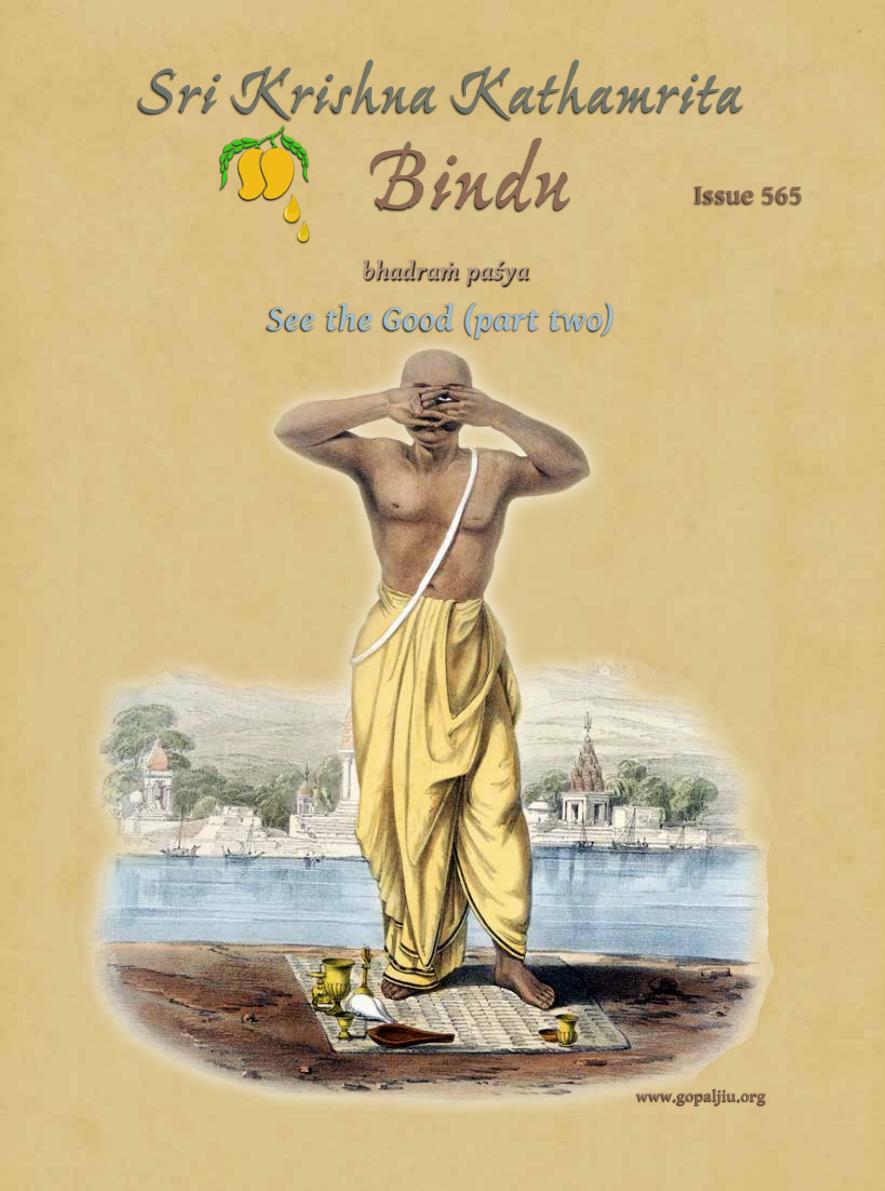
<style>
.page{position:relative;width:885px;height:1191px;background:#fff}
.page>*{position:absolute;margin:0;border:0;box-sizing:border-box;transform-origin:0 0}
.t1{font:700 96px "Ex Ponto Pro";letter-spacing:.01em;color:#8f6b57}
.t2{font:700 69px "Ex Ponto Pro";letter-spacing:.01em;color:#71766c}
.t3{font:italic 700 36px "Gentium Basic";letter-spacing:.015em;color:#a1bcca}
.t4{font:700 27.15px "Gentium Basic";color:#8f6b57}
.t5{font:italic 700 26.1px "Gentium Basic";letter-spacing:.015em;color:#b49a85}
.t6{font:700 16.65px "Gentium Basic";color:#8f6b57}
</style>
<div class="page">
<div style="left:692px;top:186px;width:109px;height:21px;background:#000;opacity:.75"></div>
<div style="left:264px;top:301px;width:350px;height:40px;background:#000;opacity:.75"></div>
<div style="left:136px;top:60px;width:607px;height:63px;background:#000;opacity:.75"></div>
<div style="left:369px;top:138px;width:201px;height:75px;background:#000;opacity:.75"></div>
<img style="left:212px;top:118px;width:110px;height:136px">
<div style="left:362px;top:260px;width:168px;height:28px;background:#000;opacity:.85"></div>
<img style="left:69px;top:334px;width:739px;height:778px">
<p class="t2" style="left:139px;top:48px;width:604px">Sri Krishna Kathamrita</p>
<h1 class="t1" style="left:366px;top:119px;width:206px">Bindu</h1>
<p class="t4" style="left:694px;top:173px;width:110px">Issue 565</p>
<p class="t5" style="left:361px;top:251px;width:168px">bhadraṁ paśya</p>
<p class="t3" style="left:267px;top:291px;width:348px">See the Good (part two)</p>
<p class="t6" style="left:636px;top:1083px;width:130px">www.gopaljiu.org</p>
</div>
